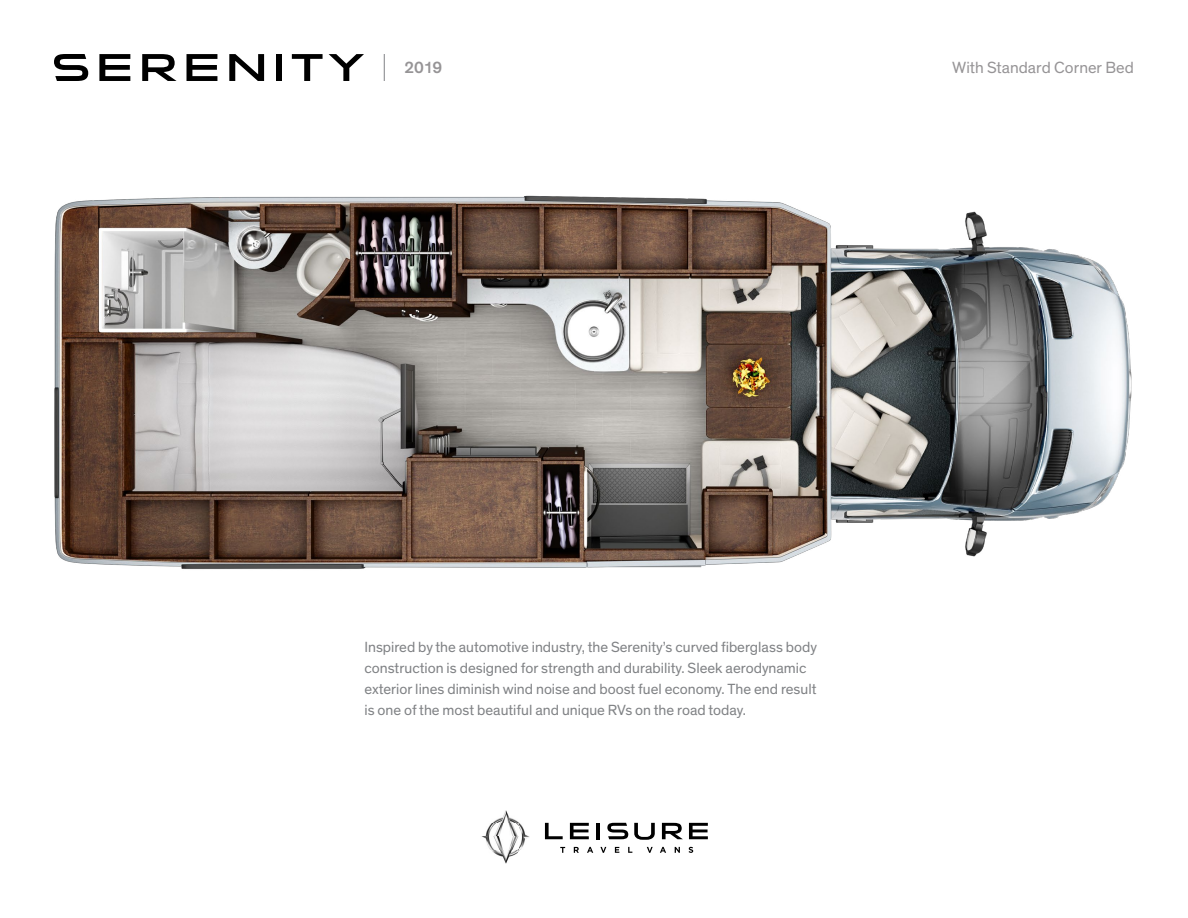
<style>
.page{position:relative;width:1188px;height:918px;background:#fff}
.page>*{position:absolute;margin:0;border:0;box-sizing:border-box;transform-origin:0 0}
.t1{font:16.5px "Theinhardt";color:#969496}
.t2{font:500 16.5px "Theinhardt";color:#969496}
.t3{font:15px/21px "Theinhardt";color:#808285}
</style>
<div class="page">
<svg style="left:545px;top:823px;width:18px;height:16px"></svg>
<svg style="left:570px;top:823px;width:19px;height:16px"></svg>
<hr style="left:596px;top:823px;width:4px;height:16px;background:#000">
<svg style="left:689px;top:823px;width:19px;height:16px"></svg>
<svg style="left:634px;top:823px;width:21px;height:17px"></svg>
<svg style="left:607px;top:823px;width:21px;height:16px"></svg>
<svg style="left:662px;top:823px;width:21px;height:16px"></svg>
<svg style="left:560px;top:847px;width:5px;height:6px"></svg>
<svg style="left:574px;top:847px;width:5px;height:6px"></svg>
<svg style="left:587px;top:847px;width:6px;height:6px"></svg>
<svg style="left:600px;top:847px;width:6px;height:6px"></svg>
<svg style="left:615px;top:847px;width:4px;height:6px"></svg>
<svg style="left:628px;top:847px;width:4px;height:6px"></svg>
<svg style="left:647px;top:847px;width:6px;height:6px"></svg>
<svg style="left:660px;top:847px;width:6px;height:6px"></svg>
<svg style="left:675px;top:847px;width:5px;height:6px"></svg>
<svg style="left:689px;top:847px;width:4px;height:6px"></svg>
<img style="left:481px;top:810px;width:49px;height:54px">
<svg style="left:384px;top:54px;width:1px;height:27px"></svg>
<svg style="left:142px;top:54px;width:34px;height:27px"></svg>
<svg style="left:99px;top:54px;width:31px;height:27px"></svg>
<svg style="left:187px;top:54px;width:30px;height:27px"></svg>
<div style="left:276px;top:54px;width:6px;height:27px;background:#000"></div>
<svg style="left:229px;top:54px;width:35px;height:27px"></svg>
<svg style="left:54px;top:54px;width:34px;height:27px"></svg>
<svg style="left:292px;top:54px;width:31px;height:27px"></svg>
<svg style="left:329px;top:54px;width:35px;height:27px"></svg>
<img style="left:54px;top:195px;width:1078px;height:374px">
<p class="t2" style="left:405px;top:58px;width:39px">2019</p>
<p class="t1" style="left:952px;top:58px;width:183px">With Standard Corner Bed</p>
<p class="t3" style="left:364px;top:636px;width:454px">Inspired by the automotive industry, the Serenity’s curved fiberglass body construction is designed for strength and durability. Sleek aerodynamic exterior lines diminish wind noise and boost fuel economy. The end result is one of the most beautiful and unique RVs on the road today.</p>
</div>
